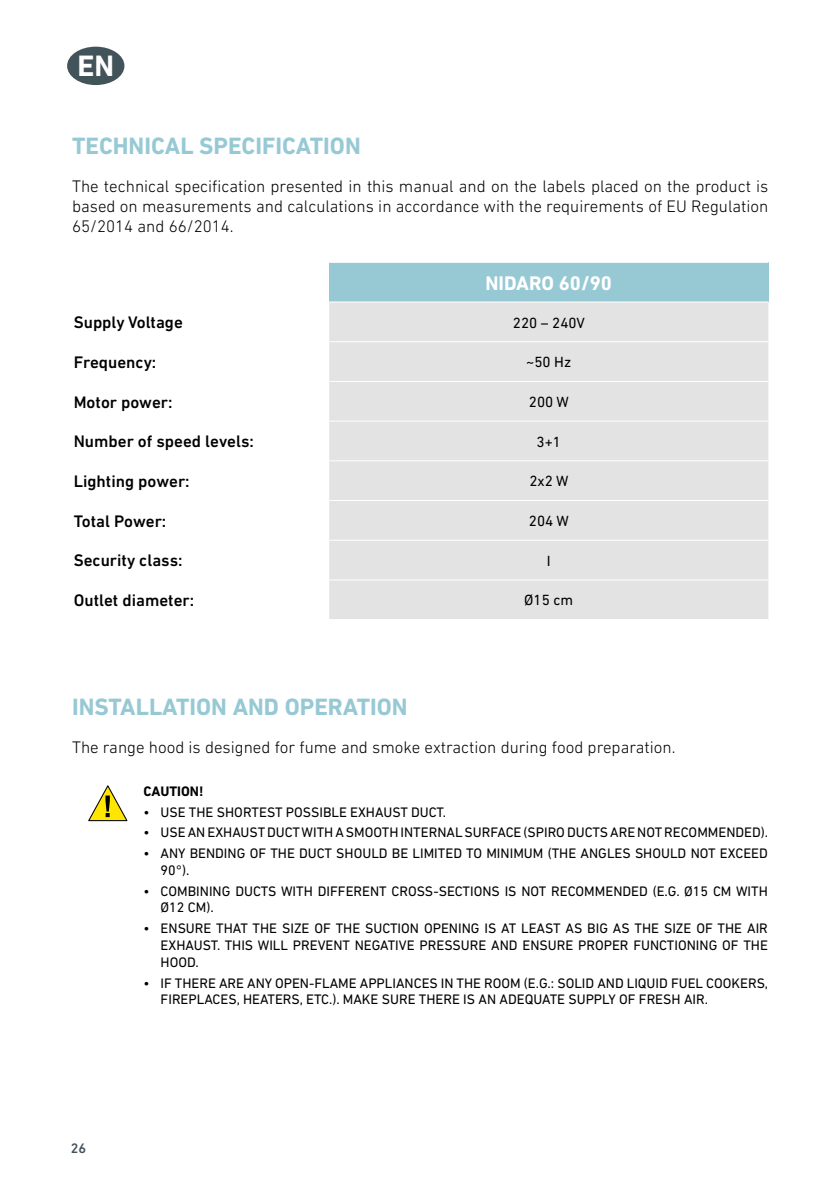
<style>
.page{position:relative;width:840px;height:1191px;background:#fff}
.page>*{position:absolute;margin:0;border:0;box-sizing:border-box;transform-origin:0 0}
.t1{font:700 30px "DIN Next LT Pro";color:#fff}
.t2{font:700 24px "DIN Next LT Pro";color:#97c9d5}
.t3{font:700 20px "DIN Next LT Pro";color:#fff}
.t4{font:300 17px/20.4px "DIN Next LT Pro";color:#000;text-align:justify}
.t5{font:500 17px "DIN Next LT Pro";color:#000}
.t6{font:15px "DIN Next LT Pro";color:#000}
.t7{font:14px/16.8px "DIN Next LT Pro";color:#000}
.t8{font:700 14px "DIN Next LT Pro";color:#000}
.t9{font:500 14px "DIN Next LT Pro";color:#42535a}
</style>
<div class="page">
<div style="left:67px;top:47px;width:57px;height:38px;background:#42535a;border-radius:50%"></div>
<svg style="left:88px;top:785px;width:40px;height:37px"></svg>
<div style="left:329px;top:262px;width:439px;height:40px;background:#97c9d5"></div>
<div style="left:329px;top:303px;width:439px;height:316px;background:#e3e3e4"></div>
<hr style="left:329px;top:262px;width:439px;height:1px;background:#fff">
<hr style="left:329px;top:341px;width:439px;height:1px;background:#fff">
<hr style="left:329px;top:381px;width:439px;height:1px;background:#fff">
<hr style="left:329px;top:421px;width:439px;height:1px;background:#fff">
<hr style="left:329px;top:460px;width:439px;height:1px;background:#fff">
<hr style="left:329px;top:500px;width:439px;height:1px;background:#fff">
<hr style="left:329px;top:540px;width:439px;height:1px;background:#fff">
<hr style="left:329px;top:579px;width:439px;height:1px;background:#fff">
<h1 class="t1" style="left:77px;top:48px;width:38px">EN</h1>
<h2 class="t2" style="left:72px;top:132px;width:290px">TECHNICAL SPECIFICATION</h2>
<p class="t4" style="left:72px;top:175px;width:697px">The technical specification presented in this manual and on the labels placed on the product is based on measurements and calculations in accordance with the requirements of EU Regulation 65/2014 and 66/2014.</p>
<h3 class="t3" style="left:485px;top:271px;width:128px">NIDARO 60/90</h3>
<p class="t5" style="left:74px;top:313px;width:111px">Supply Voltage</p>
<p class="t6" style="left:512px;top:314px;width:74px">220 – 240V</p>
<p class="t5" style="left:74px;top:352px;width:84px">Frequency:</p>
<p class="t6" style="left:526px;top:353px;width:46px">~50 Hz</p>
<p class="t5" style="left:74px;top:392px;width:100px">Motor power:</p>
<p class="t6" style="left:528px;top:393px;width:42px">200 W</p>
<p class="t5" style="left:74px;top:432px;width:181px">Number of speed levels:</p>
<p class="t6" style="left:536px;top:433px;width:26px">3+1</p>
<p class="t5" style="left:74px;top:471px;width:117px">Lighting power:</p>
<p class="t6" style="left:529px;top:472px;width:41px">2x2 W</p>
<p class="t5" style="left:74px;top:511px;width:94px">Total Power:</p>
<p class="t6" style="left:528px;top:512px;width:42px">204 W</p>
<p class="t5" style="left:74px;top:551px;width:110px">Security class:</p>
<p class="t6" style="left:546px;top:552px;width:5px">I</p>
<p class="t5" style="left:74px;top:590px;width:122px">Outlet diameter:</p>
<p class="t6" style="left:524px;top:591px;width:50px">Ø15 cm</p>
<h2 class="t2" style="left:72px;top:693px;width:337px">INSTALLATION AND OPERATION</h2>
<p class="t4" style="left:72px;top:736px;width:604px">The range hood is designed for fume and smoke extraction during food preparation.</p>
<p class="t8" style="left:143px;top:783px;width:61px">CAUTION!</p>
<p class="t7" style="left:143px;top:803px;width:304px">• USE THE SHORTEST POSSIBLE EXHAUST DUCT.</p>
<p class="t7" style="left:143px;top:824px;width:625px">• USE AN EXHAUST DUCT WITH A SMOOTH INTERNAL SURFACE (SPIRO DUCTS ARE NOT RECOMMENDED).</p>
<p class="t7" style="left:160px;top:844px;width:608px;text-indent:-17px">• ANY BENDING OF THE DUCT SHOULD BE LIMITED TO MINIMUM (THE ANGLES SHOULD NOT EXCEED<br>90°).</p>
<p class="t7" style="left:160px;top:882px;width:608px;text-indent:-17px">• COMBINING DUCTS WITH DIFFERENT CROSS-SECTIONS IS NOT RECOMMENDED (E.G. Ø15 CM WITH<br>Ø12 CM).</p>
<p class="t7" style="left:160px;top:920px;width:608px;text-align:justify;text-indent:-17px">• ENSURE THAT THE SIZE OF THE SUCTION OPENING IS AT LEAST AS BIG AS THE SIZE OF THE AIR EXHAUST. THIS WILL PREVENT NEGATIVE PRESSURE AND ENSURE PROPER FUNCTIONING OF THE HOOD.</p>
<p class="t7" style="left:160px;top:974px;width:608px;text-indent:-17px">• IF THERE ARE ANY OPEN-FLAME APPLIANCES IN THE ROOM (E.G.: SOLID AND LIQUID FUEL COOKERS,<br>FIREPLACES, HEATERS, ETC.). MAKE SURE THERE IS AN ADEQUATE SUPPLY OF FRESH AIR.</p>
<p class="t9" style="left:71px;top:1139px;width:17px">26</p>
</div>
